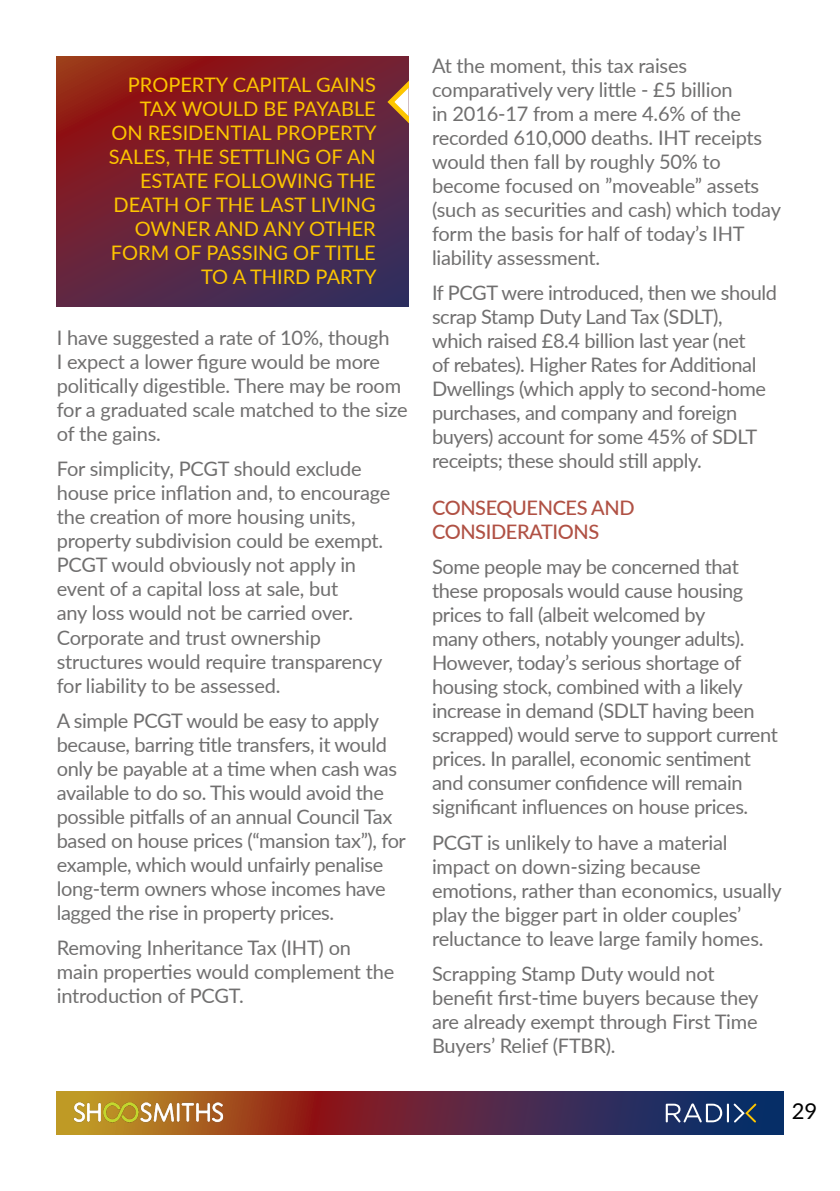
<style>
.page{position:relative;width:840px;height:1191px;background:#fff}
.page>*{position:absolute;margin:0;border:0;box-sizing:border-box;transform-origin:0 0}
.t1{font:22px "Lato";color:#000}
.t2{font:20px/24px "Lato";letter-spacing:-.02em;color:#706f6f}
.t3{font:20px/24px "Lato";color:#fdc500;text-align:right}
.t4{font:500 20px/24px "Lato";letter-spacing:-.02em;color:#b05144}
</style>
<div class="page">
<svg style="left:57px;top:1091px;width:726px;height:43px;background:#66363c"></svg>
<svg style="left:665px;top:1101px;width:92px;height:23px;background:#445980"></svg>
<img style="left:74px;top:1101px;width:151px;height:22px">
<svg style="left:57px;top:57px;width:351px;height:249px;background:#682339"></svg>
<svg style="left:384px;top:73px;width:24px;height:57px"></svg>
<p class="t3" style="left:109px;top:72px;width:269px">PROPERTY CAPITAL GAINS<br>TAX WOULD BE PAYABLE<br>ON RESIDENTIAL PROPERTY<br>SALES, THE SETTLING OF AN<br>ESTATE FOLLOWING THE<br>DEATH OF THE LAST LIVING<br>OWNER AND ANY OTHER<br>FORM OF PASSING OF TITLE<br>TO A THIRD PARTY</p>
<p class="t2" style="left:57px;top:325px;width:352px">I have suggested a rate of 10%, though<br>I expect a lower figure would be more politically digestible. There may be room for a graduated scale matched to the size of the gains.</p>
<p class="t2" style="left:57px;top:456px;width:335px">For simplicity, PCGT should exclude house price inflation and, to encourage the creation of more housing units, property subdivision could be exempt.<br>PCGT would obviously not apply in event of a capital loss at sale, but<br>any loss would not be carried over.<br>Corporate and trust ownership structures would require transparency for liability to be assessed.</p>
<p class="t2" style="left:57px;top:707px;width:350px">A simple PCGT would be easy to apply because, barring title transfers, it would only be payable at a time when cash was available to do so. This would avoid the possible pitfalls of an annual Council Tax based on house prices (“mansion tax”), for example, which would unfairly penalise long-term owners whose incomes have lagged the rise in property prices.</p>
<p class="t2" style="left:57px;top:935px;width:339px">Removing Inheritance Tax (IHT) on main properties would complement the introduction of PCGT.</p>
<p class="t2" style="left:432px;top:53px;width:350px">At the moment, this tax raises comparatively very little - £5 billion<br>in 2016-17 from a mere 4.6% of the recorded 610,000 deaths. IHT receipts would then fall by roughly 50% to become focused on ”moveable” assets (such as securities and cash) which today form the basis for half of today’s IHT liability assessment.</p>
<p class="t2" style="left:432px;top:280px;width:346px">If PCGT were introduced, then we should scrap Stamp Duty Land Tax (SDLT), which raised £8.4 billion last year (net<br>of rebates). Higher Rates for Additional Dwellings (which apply to second-home purchases, and company and foreign buyers) account for some 45% of SDLT receipts; these should still apply.</p>
<p class="t4" style="left:432px;top:495px;width:204px">CONSEQUENCES AND<br>CONSIDERATIONS</p>
<p class="t2" style="left:432px;top:554px;width:347px">Some people may be concerned that these proposals would cause housing prices to fall (albeit welcomed by<br>many others, notably younger adults).<br>However, today’s serious shortage of housing stock, combined with a likely increase in demand (SDLT having been scrapped) would serve to support current prices. In parallel, economic sentiment and consumer confidence will remain significant influences on house prices.</p>
<p class="t2" style="left:432px;top:829px;width:351px">PCGT is unlikely to have a material impact on down-sizing because emotions, rather than economics, usually play the bigger part in older couples’ reluctance to leave large family homes.</p>
<p class="t2" style="left:432px;top:961px;width:328px">Scrapping Stamp Duty would not benefit first-time buyers because they are already exempt through First Time Buyers’ Relief (FTBR).</p>
<p class="t1" style="left:791px;top:1095px;width:27px">29</p>
</div>
